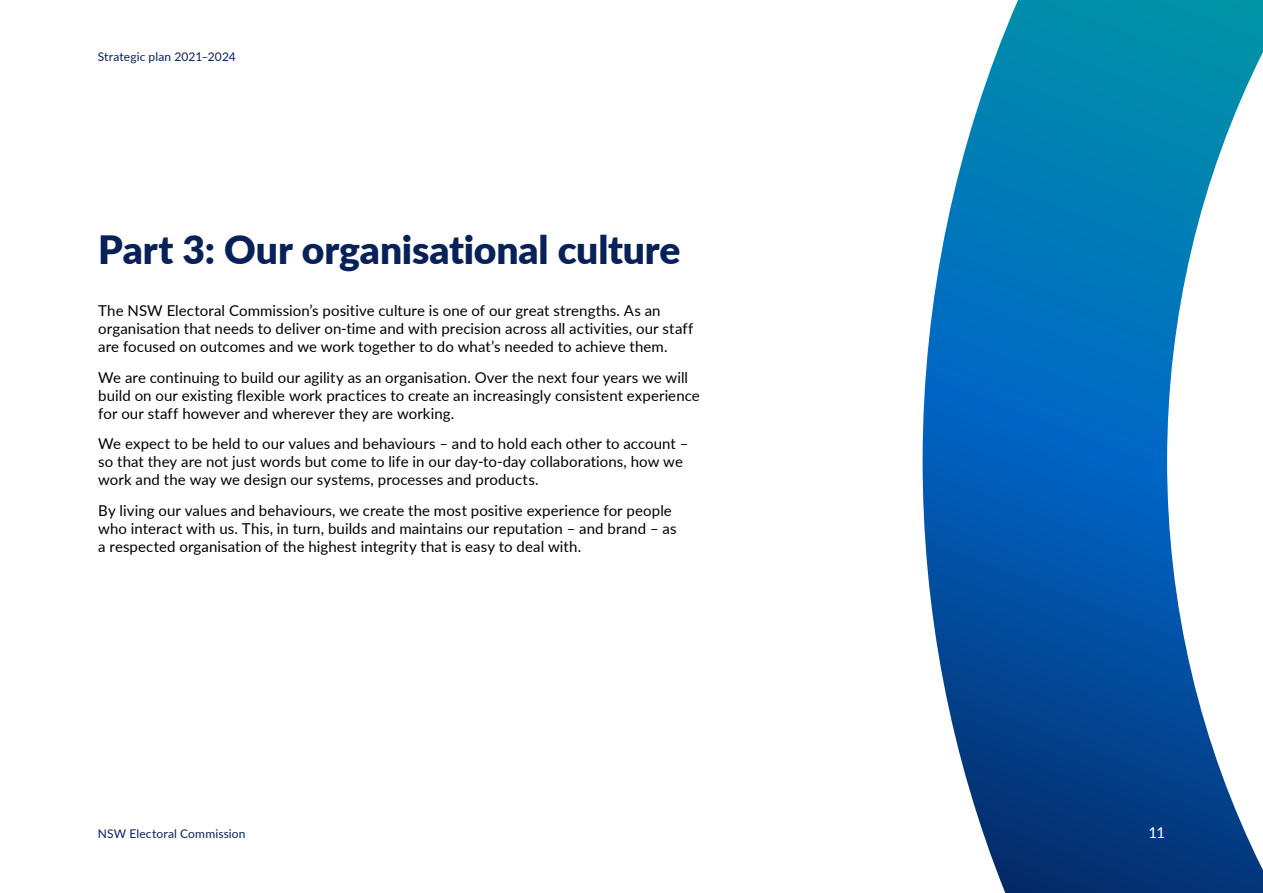
<style>
.page{position:relative;width:1263px;height:893px;background:#fff}
.page>*{position:absolute;margin:0;border:0;box-sizing:border-box;transform-origin:0 0}
.t1{font:900 39px "Lato";letter-spacing:-.005em;color:#082159}
.t2{font:15px/18px "Lato";letter-spacing:.005em;color:#000}
.t3{font:15px "Lato";color:#fff}
.t4{font:12px "Lato";letter-spacing:.01em;color:#082159}
</style>
<div class="page">
<svg style="left:922px;top:0;width:341px;height:893px"></svg>
<p class="t4" style="left:98px;top:48px;width:139px">Strategic plan 2021–2024</p>
<h1 class="t1" style="left:98px;top:220px;width:584px">Part 3: Our organisational culture</h1>
<p class="t2" style="left:98px;top:301px;width:597px">The NSW Electoral Commission’s positive culture is one of our great strengths. As an organisation that needs to deliver on-time and with precision across all activities, our staff are focused on outcomes and we work together to do what’s needed to achieve them.</p>
<p class="t2" style="left:98px;top:368px;width:603px">We are continuing to build our agility as an organisation. Over the next four years we will build on our existing flexible work practices to create an increasingly consistent experience for our staff however and wherever they are working.</p>
<p class="t2" style="left:98px;top:434px;width:592px">We expect to be held to our values and behaviours – and to hold each other to account – so that they are not just words but come to life in our day-to-day collaborations, how we work and the way we design our systems, processes and products.</p>
<p class="t2" style="left:98px;top:501px;width:580px">By living our values and behaviours, we create the most positive experience for people who interact with us. This, in turn, builds and maintains our reputation – and brand – as a respected organisation of the highest integrity that is easy to deal with.</p>
<p class="t4" style="left:98px;top:825px;width:149px">NSW Electoral Commission</p>
<p class="t3" style="left:1148px;top:821px;width:18px">11</p>
</div>
